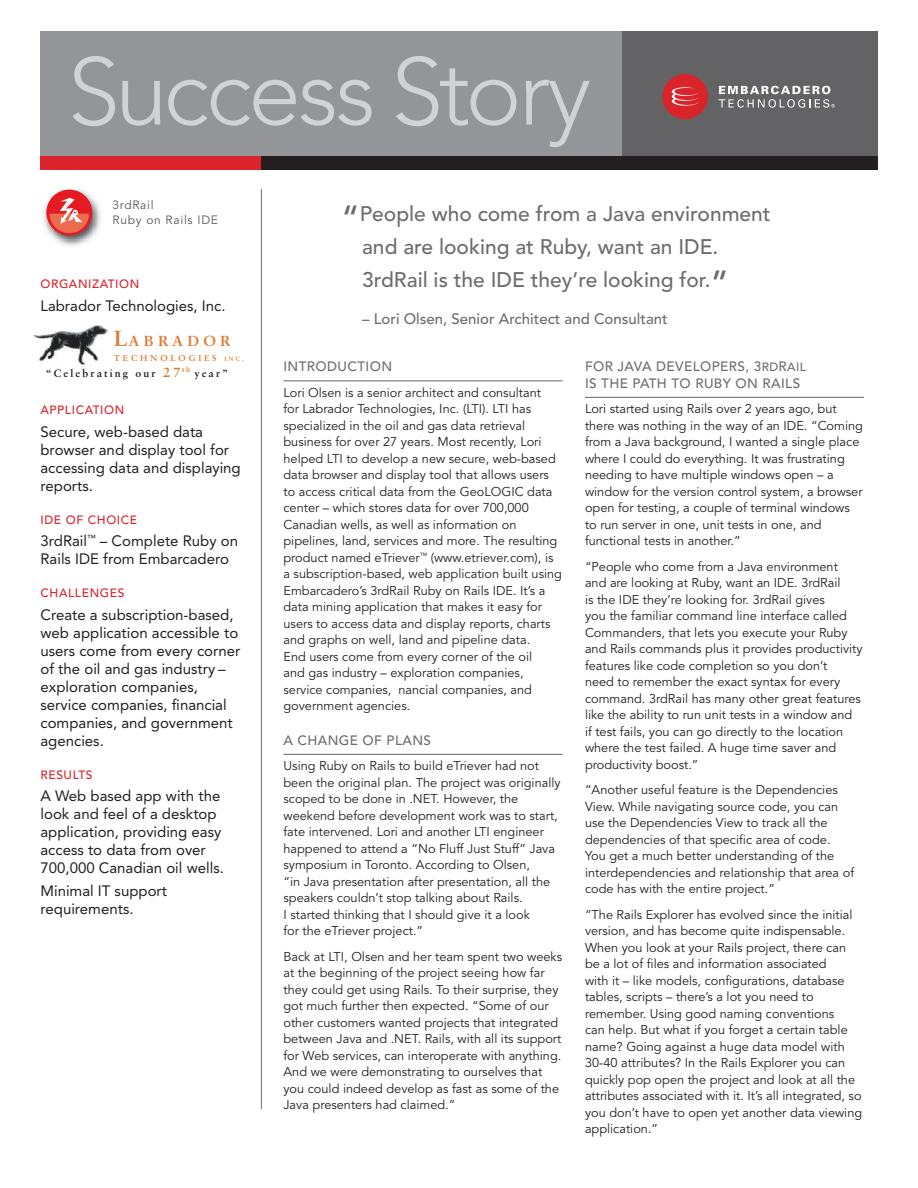
<style>
.page{position:relative;width:918px;height:1188px;background:#fff}
.page>*{position:absolute;margin:0;border:0;box-sizing:border-box;transform-origin:0 0}
.t1{font:300 94.5px "Avenir LT Std";letter-spacing:-.03em;color:#d1d2d4}
.t2{font:500 21px/33px "Avenir LT Std";color:#6c6d70}
.KeyBenefitText{font:15px/18px "Avenir LT Std";color:#231f20}
.QuoteName{font:500 15px "Avenir LT Std";color:#6c6d70}
.t3{font:700 14.55px "Sabon";letter-spacing:.275em;color:#e07a30;scale:1.04 1}
.Body_Heading{font:500 13.5px/16.5px "Avenir LT Std";letter-spacing:.03em;color:#6c6d70}
.Body_Text{font:12.75px/16.5px "Avenir LT Std";color:#231f20}
.KeyHeads{font:500 12px "Avenir LT Std";letter-spacing:.05em;color:#da232b}
.Overview_Paragraph{font:12px "Avenir LT Std";letter-spacing:.06em;color:#57585a}
.t4{font:700 10.65px "Sabon";letter-spacing:.2em;color:#231f20}
.t5{font:700 8.55px "Sabon";letter-spacing:.31em;color:#e07a30;scale:1.04 1}
.s1{font-size:36px}
.s2{font-size:21.9px}
.s3{font-size:6.15px}
.s4{font-size:13.35px;color:#e07a30}
.s5{font-size:12px}
</style>
<div class="page">
<div style="left:40px;top:32px;width:838px;height:128px;background:#939598"></div>
<hr style="left:261px;top:189px;width:1px;height:920px;background:#6c6d70">
<div style="left:40px;top:156px;width:838px;height:14px;background:#da232b"></div>
<div style="left:622px;top:32px;width:256px;height:128px;background:#636366"></div>
<svg style="left:662px;top:74px;width:46px;height:45px"></svg>
<svg style="left:719px;top:86px;width:116px;height:22px"></svg>
<div style="left:261px;top:156px;width:617px;height:14px;background:#231f20"></div>
<img style="left:44px;top:189px;width:56px;height:57px">
<div style="left:46px;top:190px;width:46px;height:46px;background:#e51a23;border-radius:50%"></div>
<svg style="left:49px;top:198px;width:40px;height:35px"></svg>
<hr style="left:284px;top:380px;width:278px;height:1px;background:#6c6d70">
<hr style="left:284px;top:754px;width:278px;height:1px;background:#6c6d70">
<hr style="left:585px;top:397px;width:279px;height:1px;background:#6c6d70">
<img style="left:33px;top:325px;width:75px;height:44px">
<p class="t1" style="left:68px;top:36px;width:525px">Success Story</p>
<p class="Overview_Paragraph" style="left:112px;top:198px;width:43px">3rdRail</p>
<p class="Overview_Paragraph" style="left:112px;top:213px;width:107px">Ruby on Rails IDE</p>
<p class="t2" style="left:362px;top:197px;width:410px;text-indent:-21px"><span class="s1">“</span>People who come from a Java environment and are looking at Ruby, want an I DE.<br>3rdRail is the I DE they’re looking for.<span class="s1">”</span></p>
<p class="QuoteName" style="left:362px;top:310px;width:307px">– Lori Olsen, Senior Architect and Consultant</p>
<p class="Body_Heading" style="left:284px;top:359px;width:110px">I ntroduction</p>
<p class="Body_Text" style="left:284px;top:385px;width:280px">Lori Olsen is a senior architect and consultant<br>for Labrador Technologies, Inc. (LTI). LTI has specialized in the oil and gas data retrieval business for over 27 years. Most recently, Lori helped LTI to develop a new secure, web-based data browser and display tool that allows users to access critical data from the GeoLOGIC data center – which stores data for over 700,000<br>Canadian wells, as well as information on pipelines, land, services and more. The resulting product named eTriever<sup>™</sup> (www.etriever.com), is a subscription-based, web application built using Embarcadero’s 3rdRail Ruby on Rails IDE. It’s a data mining application that makes it easy for users to access data and display reports, charts and graphs on well, land and pipeline data.<br>End users come from every corner of the oil<br>and gas industry – exploration companies, service companies, nancial companies, and government agencies.</p>
<p class="Body_Heading" style="left:284px;top:732px;width:147px">A Change of Plans</p>
<p class="Body_Text" style="left:284px;top:758px;width:279px">Using Ruby on Rails to build eTriever had not been the original plan. The project was originally scoped to be done in .NET. However, the weekend before development work was to start, fate intervened. Lori and another LTI engineer happened to attend a “No Fluff Just Stuff” Java symposium in Toronto. According to Olsen,<br>“in Java presentation after presentation, all the speakers couldn’t stop talking about Rails.<br>I started thinking that I should give it a look<br>for the eTriever project.”</p>
<p class="Body_Text" style="left:284px;top:949px;width:280px">Back at LTI, Olsen and her team spent two weeks at the beginning of the project seeing how far they could get using Rails. To their surprise, they got much further then expected. “Some of our other customers wanted projects that integrated between Java and .NET. Rails, with all its support for Web services, can interoperate with anything.<br>And we were demonstrating to ourselves that you could indeed develop as fast as some of the Java presenters had claimed.”</p>
<p class="KeyHeads" style="left:40px;top:277px;width:100px">Organizatio n</p>
<p class="KeyBenefitText" style="left:40px;top:296px;width:187px">Labrador Technologies, Inc.</p>
<p class="t3" style="left:114px;top:332px;width:114px"><span class="s2">L</span>ABRADOR</p>
<p class="t5" style="left:114px;top:353px;width:127px">TECHNOLOGIES <span class="s3">INC.</span></p>
<p class="t4" style="left:46px;top:366px;width:184px">“Celebrating our <span class="s4">27</span><sup>th</sup> year”</p>
<p class="Body_Heading" style="left:585px;top:359px;width:219px;text-indent:144px">rs, 3<span class="s5">rd</span>R<span class="s5">ail </span>is the Path to Ruby o n Rails</p>
<p class="Body_Text" style="left:585px;top:401px;width:280px">Lori started using Rails over 2 years ago, but there was nothing in the way of an IDE. “Coming from a Java background, I wanted a single place where I could do everything. It was frustrating needing to have multiple windows open – a window for the version control system, a browser open for testing, a couple of terminal windows to run server in one, unit tests in one, and functional tests in another.”</p>
<p class="Body_Text" style="left:585px;top:559px;width:279px">“People who come from a Java environment<br>and are looking at Ruby, want an IDE. 3rdRail<br>is the IDE they’re looking for. 3rdRail gives<br>you the familiar command line interface called Commanders, that lets you execute your Ruby and Rails commands plus it provides productivity features like code completion so you don’t<br>need to remember the exact syntax for every command. 3rdRail has many other great features like the ability to run unit tests in a window and<br>if test fails, you can go directly to the location where the test failed. A huge time saver and productivity boost.”</p>
<p class="Body_Text" style="left:585px;top:782px;width:271px">“Another useful feature is the Dependencies View. While navigating source code, you can use the Dependencies View to track all the dependencies of that specific area of code.<br>You get a much better understanding of the interdependencies and relationship that area of code has with the entire project.”</p>
<p class="Body_Text" style="left:585px;top:907px;width:279px">“The Rails Explorer has evolved since the initial version, and has become quite indispensable.<br>When you look at your Rails project, there can be a lot of files and information associated<br>with it – like models, configurations, database tables, scripts – there’s a lot you need to remember. Using good naming conventions<br>can help. But what if you forget a certain table name? Going against a huge data model with 30-40 attributes? In the Rails Explorer you can quickly pop open the project and look at all the attributes associated with it. It’s all integrated, so you don’t have to open yet another data viewing application.”</p>
<p class="Body_Heading" style="left:585px;top:359px;width:109px">Fo r Java Develope</p>
<p class="KeyHeads" style="left:40px;top:403px;width:9px">Appl</p>
<p class="KeyHeads" style="left:72px;top:403px;width:54px">ication</p>
<p class="KeyBenefitText" style="left:40px;top:422px;width:202px">Secure, web-based data browser and display tool for accessing data and displaying reports.</p>
<p class="KeyHeads" style="left:40px;top:512px;width:90px">IDE of Choice</p>
<p class="KeyBenefitText" style="left:40px;top:532px;width:199px">3rdRail<sup>™</sup> – Complete Ruby on<br>Rails IDE from Embarcadero</p>
<p class="KeyHeads" style="left:40px;top:586px;width:36px">Challe</p>
<p class="KeyHeads" style="left:90px;top:586px;width:28px">nges</p>
<p class="KeyBenefitText" style="left:40px;top:605px;width:201px">Create a subscription-based, web application accessible to users come from every corner of the oil and gas industry – exploration companies, service companies, financial companies, and government agencies.</p>
<p class="KeyHeads" style="left:40px;top:767px;width:8px">Res</p>
<p class="KeyHeads" style="left:64px;top:767px;width:29px">ults</p>
<p class="KeyBenefitText" style="left:40px;top:787px;width:185px">A Web based app with the look and feel of a desktop application, providing easy access to data from over<br>700,000 Canadian oil wells.</p>
<p class="KeyBenefitText" style="left:40px;top:881px;width:128px">Minimal IT support requirements.</p>
</div>
